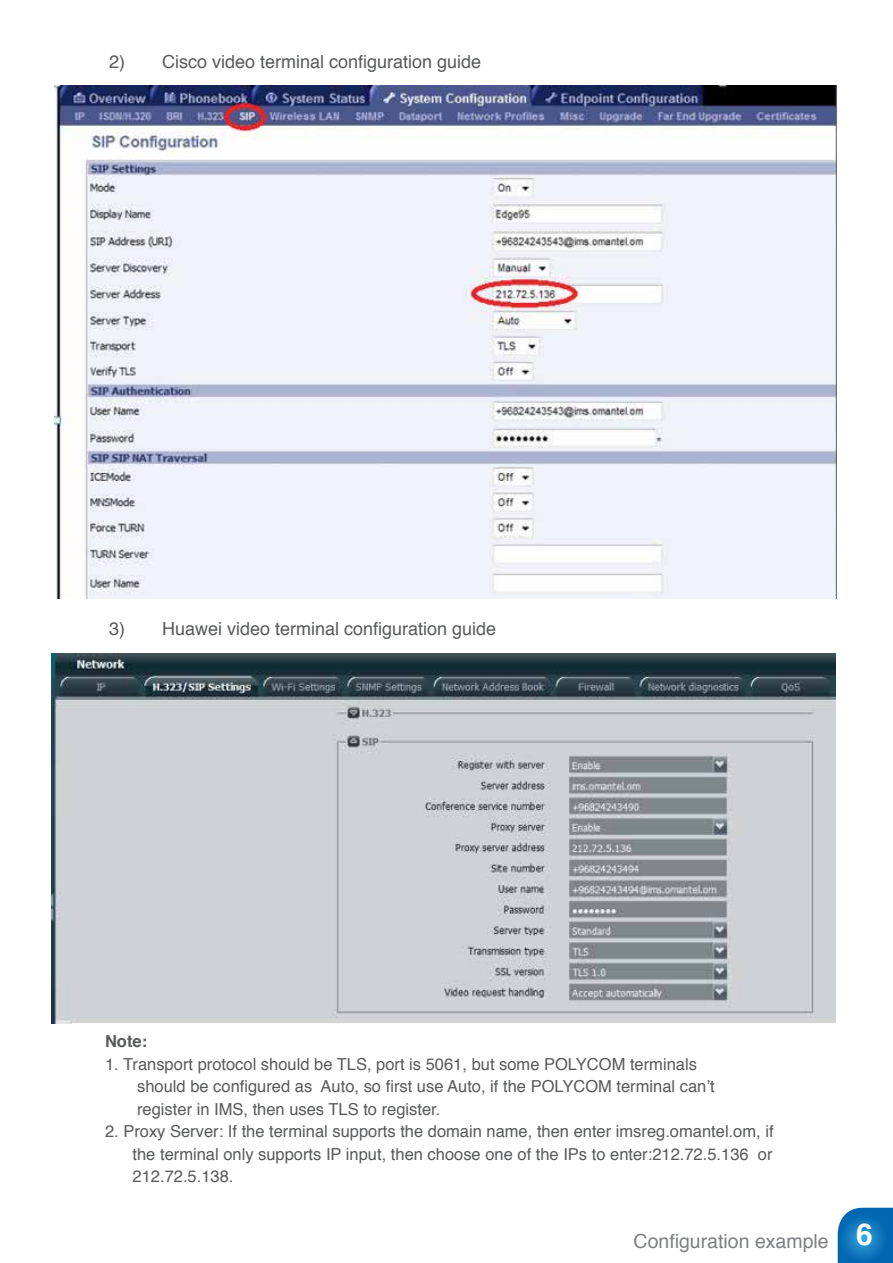
<style>
.page{position:relative;width:893px;height:1263px;background:#fff}
.page>*{position:absolute;margin:0;border:0;box-sizing:border-box;transform-origin:0 0}
.t1{font:700 30px "Helvetica";color:#fff}
.t2{font:19.5px "Helvetica";color:#7e8083}
.t3{font:18px "Helvetica";color:#58595b}
.t4{font:16.5px/22.5px "Helvetica";color:#58595b}
.t5{font:700 16.5px "Helvetica";color:#58595b}
</style>
<div class="page">
<svg style="left:838px;top:1208px;width:55px;height:55px;background:#1579bc"></svg>
<img style="left:54px;top:85px;width:783px;height:513px">
<img style="left:52px;top:653px;width:783px;height:370px">
<p class="t3" style="left:109px;top:47px;width:18px">)2</p>
<p class="t3" style="left:162px;top:47px;width:321px">Cisco video terminal configuration guide</p>
<p class="t3" style="left:109px;top:615px;width:18px">)3</p>
<p class="t3" style="left:162px;top:615px;width:336px">Huawei video terminal configuration guide</p>
<p class="t5" style="left:105px;top:1028px;width:44px">Note:</p>
<p class="t4" style="left:321px;top:1053px;width:396px;text-indent:-216px">1. Transport protocol should be TLS, port is 5061, but some POLYCOM terminals<br>Auto, so first use Auto if, the POLYCOM terminal can t’</p>
<p class="t4" style="left:137px;top:1076px;width:305px">should be configured as<br>register in IMS, then uses TLS to register.</p>
<p class="t4" style="left:105px;top:1121px;width:670px;text-align:right">2. Proxy Server If: the terminal supports the domain name, then enter imsreg.omantel.om if, or</p>
<p class="t4" style="left:133px;top:1143px;width:618px">the terminal only supports IP input, then choose one of the IPs to enter:212.72.5.136<br>212.72.5.138.</p>
<p class="t2" style="left:634px;top:1226px;width:197px">Configuration example</p>
<h1 class="t1" style="left:856px;top:1210px;width:18px">6</h1>
</div>
